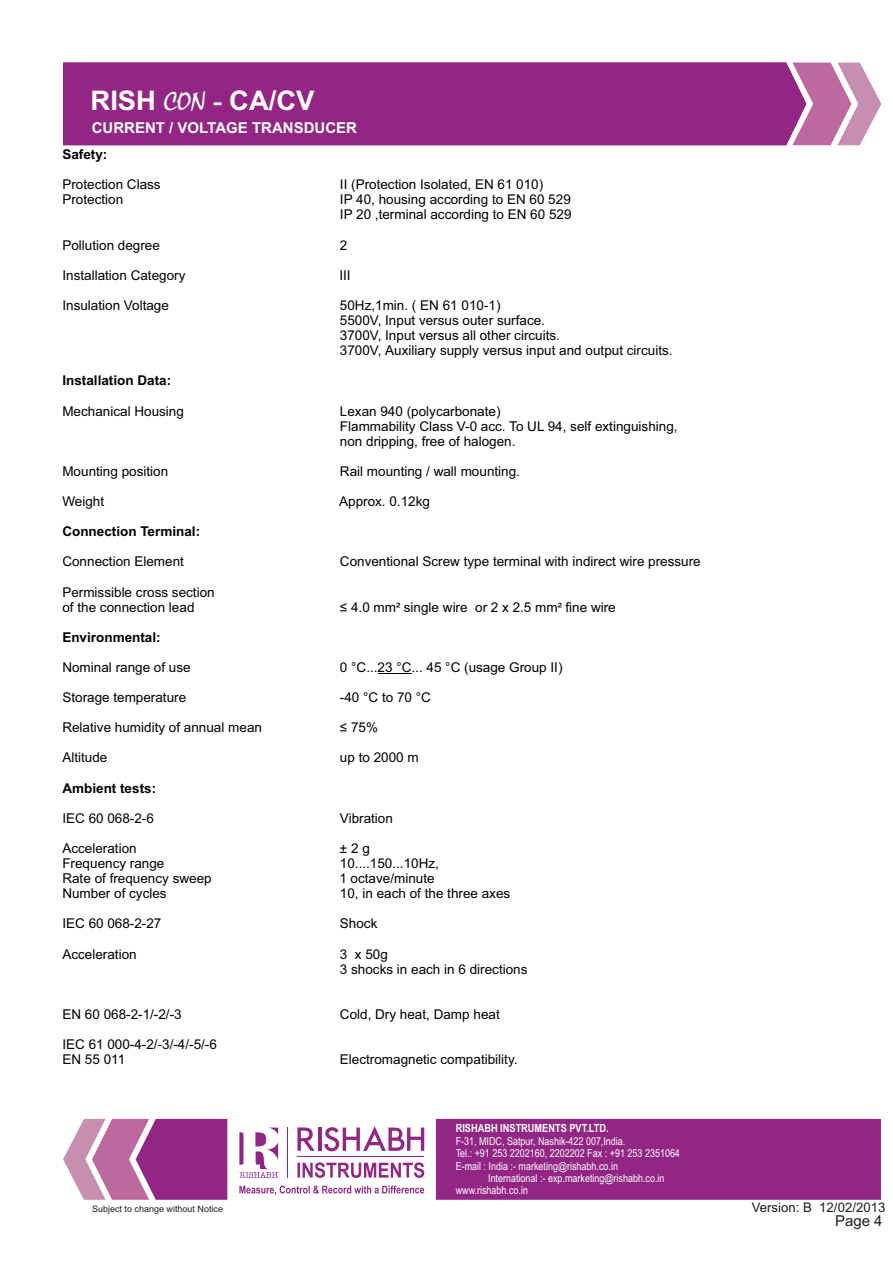
<style>
.page{position:relative;width:893px;height:1263px;background:#fff}
.page>*{position:absolute;margin:0;border:0;box-sizing:border-box;transform-origin:0 0}
.t1{font:700 27px "Arial";color:#fff}
.t2{font:700 15px "Arial";color:#fff}
.t3{font:15px "Arial";color:#221e1f}
.t4{font:13.5px/15.1px "Arial";color:#010101}
.t5{font:700 13.5px "Arial";color:#010101}
.t6{font:13.2px "Arial";color:#221e1f}
.t7{font:700 11.25px "Arial Narrow";color:#fff}
.t8{font:10.95px/12.5px "Arial Narrow";color:#fff}
.t9{font:9px "Arial";color:#221e1f}
.s1{font-family:"Mistral";font-weight:400}
.s2{font-family:"Times New Roman"}
.s3{font-size:12.75px}
</style>
<div class="page">
<svg style="left:806px;top:63px;width:75px;height:82px"></svg>
<svg style="left:63px;top:1119px;width:73px;height:81px"></svg>
<svg style="left:136px;top:1119px;width:745px;height:81px;fill:#932684"></svg>
<div style="left:63px;top:63px;width:743px;height:82px;background:#932684"></div>
<hr style="left:378px;top:673px;width:33px;height:1px;background:#010101">
<h1 class="t1" style="left:91px;top:83px;width:225px">RISH <span class="s1">CON</span> <span class="s2">-</span> CA/CV</h1>
<p class="t5" style="left:62px;top:145px;width:47px">Safety:</p>
<p class="t4" style="left:62px;top:177px;width:100px">Protection Class</p>
<p class="t4" style="left:340px;top:177px;width:205px">II (Protection Isolated, EN 61 010)</p>
<p class="t4" style="left:62px;top:192px;width:62px">Protection</p>
<p class="t4" style="left:340px;top:192px;width:233px">IP 40, housing according to EN 60 529<br>IP 20 ,terminal according to EN 60 529</p>
<p class="t4" style="left:62px;top:237px;width:99px">Pollution degree</p>
<p class="t4" style="left:340px;top:237px;width:9px">2</p>
<p class="t4" style="left:62px;top:268px;width:125px">Installation Category</p>
<p class="t4" style="left:339px;top:268px;width:13px">III</p>
<p class="t4" style="left:62px;top:298px;width:108px">Insulation Voltage</p>
<p class="t4" style="left:340px;top:298px;width:334px">50Hz,1min. ( EN 61 010-1)<br>5500V, Input versus outer surface.<br>3700V, Input versus all other circuits.<br>3700V, Auxiliary supply versus input and output circuits.</p>
<p class="t5" style="left:62px;top:372px;width:110px">Installation Data:</p>
<p class="t4" style="left:62px;top:403px;width:123px">Mechanical Housing</p>
<p class="t4" style="left:340px;top:403px;width:339px">Lexan 940 (polycarbonate)<br>Flammability Class V-0 acc. To UL 94, self extinguishing, non dripping, free of halogen.</p>
<p class="t4" style="left:62px;top:464px;width:107px">Mounting position</p>
<p class="t4" style="left:340px;top:464px;width:182px">Rail mounting / wall mounting.</p>
<p class="t4" style="left:62px;top:494px;width:43px">Weight</p>
<p class="t4" style="left:339px;top:494px;width:92px">Approx. 0.12kg</p>
<p class="t5" style="left:62px;top:522px;width:139px">Connection Terminal:</p>
<p class="t4" style="left:62px;top:554px;width:123px">Connection Element</p>
<p class="t4" style="left:340px;top:554px;width:362px">Conventional Screw type terminal with indirect wire pressure</p>
<p class="t4" style="left:62px;top:584px;width:154px">Permissible cross section of the connection lead</p>
<p class="t2" style="left:92px;top:118px;width:267px">CURRENT / VOLTAGE TRANSDUCER</p>
<p class="t4" style="left:340px;top:599px;width:277px">≤ 4.0 mm<span class="s3">²</span> single wire or 2 x 2.5 mm<span class="s3">²</span> fine wire</p>
<p class="t5" style="left:62px;top:628px;width:100px">Environmental:</p>
<p class="t4" style="left:62px;top:660px;width:130px">Nominal range of use</p>
<p class="t4" style="left:340px;top:660px;width:224px">0 °C...23 °C... 45 °C (usage Group II)</p>
<p class="t4" style="left:62px;top:690px;width:125px">Storage temperature</p>
<p class="t4" style="left:340px;top:690px;width:93px">-40 °C to 70 °C</p>
<p class="t4" style="left:62px;top:720px;width:201px">Relative humidity of annual mean</p>
<p class="t4" style="left:340px;top:720px;width:40px">≤ 75%</p>
<p class="t4" style="left:62px;top:750px;width:47px">Altitude</p>
<p class="t4" style="left:340px;top:750px;width:80px">up to 2000 m</p>
<p class="t5" style="left:62px;top:779px;width:95px">Ambient tests:</p>
<p class="t4" style="left:62px;top:810px;width:93px">IEC 60 068-2-6</p>
<p class="t4" style="left:340px;top:810px;width:55px">Vibration</p>
<p class="t4" style="left:62px;top:841px;width:76px">Acceleration</p>
<p class="t4" style="left:340px;top:841px;width:31px">± 2 g</p>
<p class="t4" style="left:62px;top:856px;width:104px">Frequency range</p>
<p class="t4" style="left:340px;top:856px;width:101px">10....150...10Hz,</p>
<p class="t4" style="left:62px;top:871px;width:151px">Rate of frequency sweep</p>
<p class="t4" style="left:339px;top:871px;width:97px">1 octave/minute</p>
<p class="t4" style="left:62px;top:886px;width:106px">Number of cycles</p>
<p class="t4" style="left:340px;top:886px;width:172px">10, in each of the three axes</p>
<p class="t4" style="left:62px;top:916px;width:101px">IEC 60 068-2-27</p>
<p class="t4" style="left:340px;top:916px;width:39px">Shock</p>
<p class="t4" style="left:62px;top:946px;width:76px">Acceleration</p>
<p class="t4" style="left:340px;top:946px;width:189px">3 x 50g<br>3 shocks in each in 6 directions</p>
<p class="t4" style="left:62px;top:1007px;width:121px">EN 60 068-2-1/-2/-3</p>
<p class="t4" style="left:340px;top:1007px;width:161px">Cold, Dry heat, Damp heat</p>
<p class="t4" style="left:62px;top:1037px;width:156px">IEC 61 000-4-2/-3/-4/-5/-6<br>EN 55 011</p>
<p class="t4" style="left:340px;top:1052px;width:179px">Electromagnetic compatibility.</p>
<p class="t9" style="left:92px;top:1203px;width:133px">Subject to change without Notice</p>
<p class="t7" style="left:456px;top:1120px;width:155px">RISHABH INSTRUMENTS PVT.LTD.</p>
<p class="t8" style="left:456px;top:1134px;width:226px">F-31, MIDC, Satpur, Nashik-422 007,India.<br>Tel.: +91 253 2202160, 2202202 Fax : +91 253 2351064<br>E-mail : India :- marketing@rishabh.co.in</p>
<p class="t8" style="left:456px;top:1171px;width:210px;text-indent:32px">International :- exp.marketing@rishabh.co.in www.rishabh.co.in</p>
<p class="t6" style="left:752px;top:1198px;width:135px">Version: B 12/02/2013</p>
<p class="t3" style="left:835px;top:1210px;width:49px">Page 4</p>
</div>
